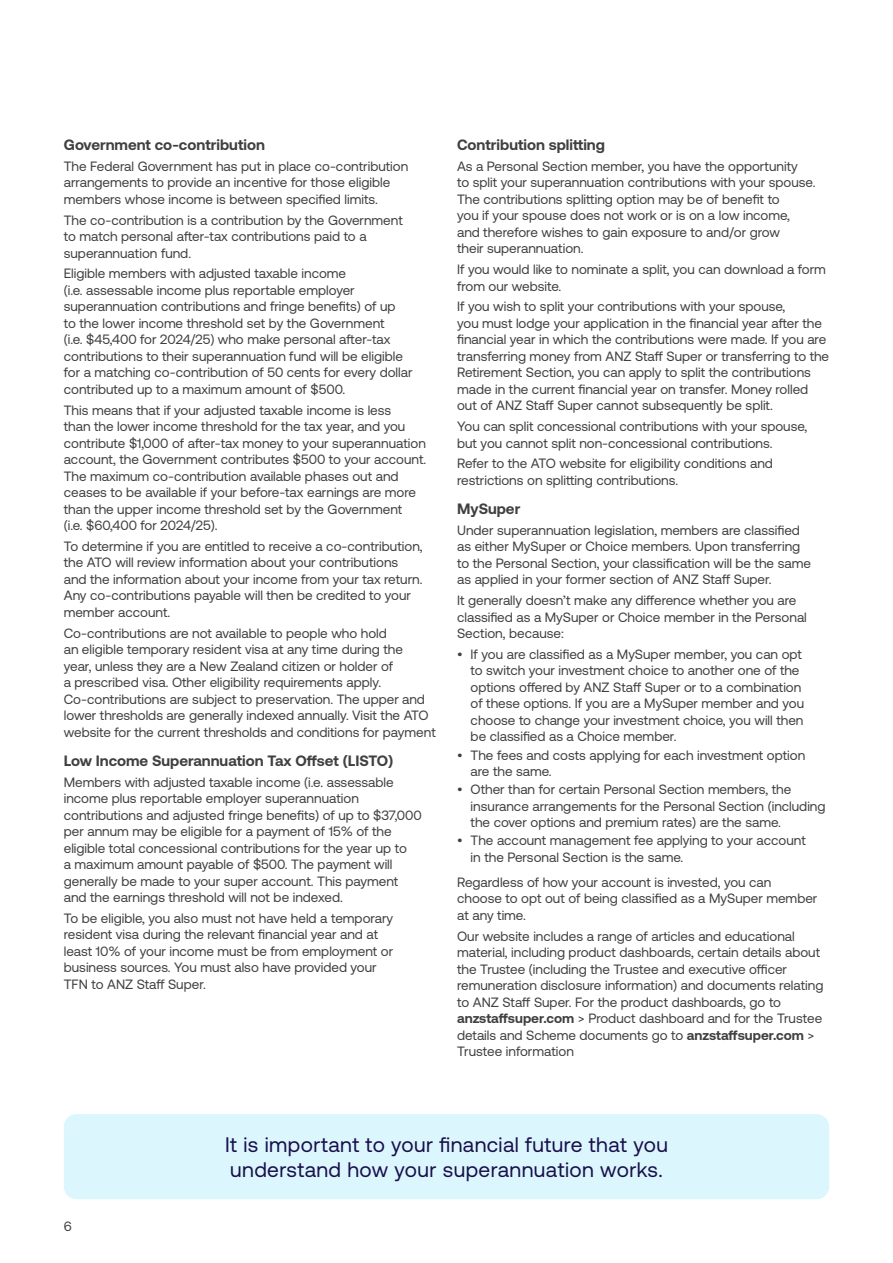
<style>
.page{position:relative;width:893px;height:1263px;background:#fff}
.page>*{position:absolute;margin:0;border:0;box-sizing:border-box;transform-origin:0 0}
.t1{font:21px/25.5px "Aeonik";letter-spacing:.02em;color:#190f4c}
.t2{font:700 15px "Aeonik";color:#404040}
.t3{font:13.5px/16.5px "Aeonik";color:#404040}
.s1{font-weight:700}
</style>
<div class="page">
<div style="left:64px;top:1114px;width:765px;height:85px;background:#dbf6fd;border-radius:13px"></div>
<p class="t2" style="left:64px;top:136px;width:203px">Government co-contribution</p>
<p class="t3" style="left:64px;top:158px;width:346px">The Federal Government has put in place co-contribution arrangements to provide an incentive for those eligible members whose income is between specified limits.</p>
<p class="t3" style="left:64px;top:212px;width:341px">The co-contribution is a contribution by the Government to match personal after-tax contributions paid to a superannuation fund.</p>
<p class="t3" style="left:64px;top:265px;width:350px">Eligible members with adjusted taxable income<br>(i.e. assessable income plus reportable employer superannuation contributions and fringe benefits) of up<br>to the lower income threshold set by the Government<br>(i.e. $45,400 for 2024/25) who make personal after-tax contributions to their superannuation fund will be eligible for a matching co-contribution of 50 cents for every dollar contributed up to a maximum amount of $500.</p>
<p class="t3" style="left:64px;top:402px;width:364px">This means that if your adjusted taxable income is less<br>than the lower income threshold for the tax year, and you contribute $1,000 of after-tax money to your superannuation account, the Government contributes $500 to your account.<br>The maximum co-contribution available phases out and ceases to be available if your before-tax earnings are more than the upper income threshold set by the Government<br>(i.e. $60,400 for 2024/25).</p>
<p class="t3" style="left:64px;top:538px;width:360px">To determine if you are entitled to receive a co-contribution, the ATO will review information about your contributions and the information about your income from your tax return.<br>Any co-contributions payable will then be credited to your member account.</p>
<p class="t3" style="left:64px;top:625px;width:373px">Co-contributions are not available to people who hold<br>an eligible temporary resident visa at any time during the<br>year, unless they are a New Zealand citizen or holder of<br>a prescribed visa. Other eligibility requirements apply.<br>Co-contributions are subject to preservation. The upper and lower thresholds are generally indexed annually. Visit the ATO website for the current thresholds and conditions for payment</p>
<p class="t2" style="left:64px;top:752px;width:331px">Low Income Superannuation Tax Offset (LISTO)</p>
<p class="t3" style="left:64px;top:774px;width:359px">Members with adjusted taxable income (i.e. assessable income plus reportable employer superannuation contributions and adjusted fringe benefits) of up to $37,000 per annum may be eligible for a payment of 15% of the eligible total concessional contributions for the year up to<br>a maximum amount payable of $500. The payment will generally be made to your super account. This payment and the earnings threshold will not be indexed.</p>
<p class="t3" style="left:64px;top:910px;width:331px">To be eligible, you also must not have held a temporary resident visa during the relevant financial year and at least 10% of your income must be from employment or business sources. You must also have provided your TFN to ANZ Staff Super.</p>
<p class="t2" style="left:457px;top:136px;width:149px">Contribution splitting</p>
<p class="t3" style="left:457px;top:158px;width:360px">As a Personal Section member, you have the opportunity<br>to split your superannuation contributions with your spouse.<br>The contributions splitting option may be of benefit to<br>you if your spouse does not work or is on a low income, and therefore wishes to gain exposure to and/or grow<br>their superannuation.</p>
<p class="t3" style="left:457px;top:261px;width:370px">If you would like to nominate a split, you can download a form from our website.</p>
<p class="t3" style="left:457px;top:298px;width:374px">If you wish to split your contributions with your spouse,<br>you must lodge your application in the financial year after the financial year in which the contributions were made. If you are transferring money from ANZ Staff Super or transferring to the Retirement Section, you can apply to split the contributions made in the current financial year on transfer. Money rolled out of ANZ Staff Super cannot subsequently be split.</p>
<p class="t3" style="left:457px;top:418px;width:352px">You can split concessional contributions with your spouse, but you cannot split non-concessional contributions.</p>
<p class="t3" style="left:457px;top:455px;width:317px">Refer to the ATO website for eligibility conditions and restrictions on splitting contributions.</p>
<p class="t2" style="left:457px;top:500px;width:65px">MySuper</p>
<p class="t3" style="left:457px;top:522px;width:355px">Under superannuation legislation, members are classified as either MySuper or Choice members. Upon transferring to the Personal Section, your classification will be the same as applied in your former section of ANZ Staff Super.</p>
<p class="t3" style="left:457px;top:592px;width:351px">It generally doesn’t make any difference whether you are classified as a MySuper or Choice member in the Personal<br>Section, because:</p>
<p class="t3" style="left:471px;top:646px;width:335px;text-indent:-14px">• If you are classified as a MySuper member, you can opt to switch your investment choice to another one of the options offered by ANZ Staff Super or to a combination of these options. If you are a MySuper member and you choose to change your investment choice, you will then be classified as a Choice member.</p>
<p class="t3" style="left:471px;top:747px;width:336px;text-indent:-14px">• The fees and costs applying for each investment option are the same.</p>
<p class="t3" style="left:471px;top:781px;width:356px;text-indent:-14px">• Other than for certain Personal Section members, the insurance arrangements for the Personal Section (including the cover options and premium rates) are the same.</p>
<p class="t3" style="left:471px;top:832px;width:337px;text-indent:-14px">• The account management fee applying to your account in the Personal Section is the same.</p>
<p class="t3" style="left:457px;top:874px;width:362px">Regardless of how your account is invested, you can choose to opt out of being classified as a MySuper member at any time.</p>
<p class="t3" style="left:457px;top:928px;width:368px">Our website includes a range of articles and educational material, including product dashboards, certain details about the Trustee (including the Trustee and executive officer remuneration disclosure information) and documents relating to ANZ Staff Super. For the product dashboards, go to <span class="s1">anzstaffsuper.com</span> &gt; Product dashboard and for the Trustee details and Scheme documents go to <span class="s1">anzstaffsuper.com</span> &gt; Trustee information</p>
<p class="t3" style="left:64px;top:1218px;width:9px">6</p>
<h1 class="t1" style="left:225px;top:1132px;width:444px">It is important to your financial future that you understand how your superannuation works.</h1>
</div>
